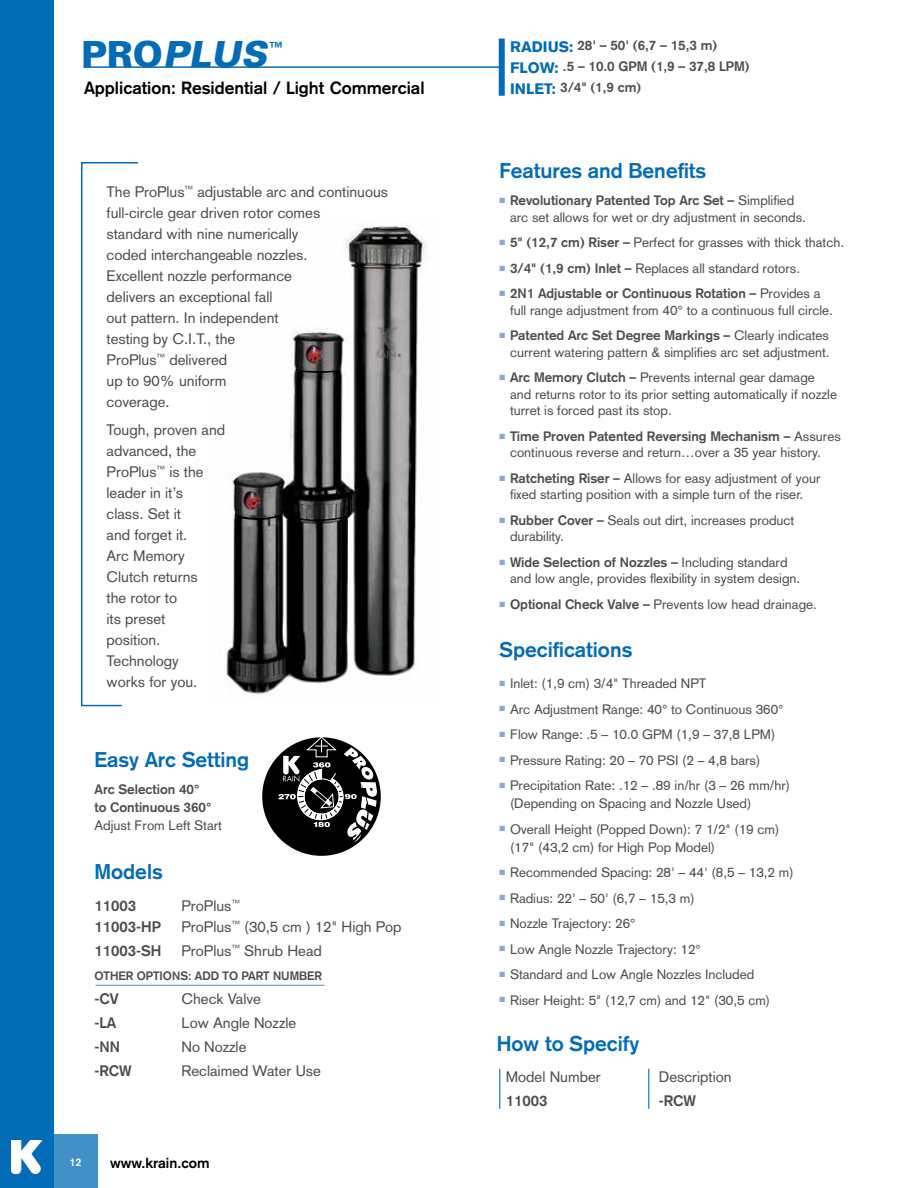
<style>
.page{position:relative;width:918px;height:1188px;background:#fff}
.page>*{position:absolute;margin:0;border:0;box-sizing:border-box;transform-origin:0 0}
.t1{font:italic 900 36px "Univers";color:#036cb6}
.t2{font:700 21px "Akzidenz Grotesk";color:#036cb6}
.t3{font:700 17.4px "Akzidenz Grotesk";color:#000}
.t4{font:15px/21px "Akzidenz Grotesk";color:#4d4d4f}
.t5{font:700 15px "Akzidenz Grotesk";color:#4d4d4f}
.t6{font:700 14.4px "Akzidenz Grotesk";color:#000}
.t7{font:900 13.95px "Univers";color:#036cb6}
.t8{font:13.5px/16.5px "Akzidenz Grotesk";color:#4d4d4f}
.t9{font:700 13.5px/21px "Akzidenz Grotesk";color:#4d4d4f}
.t10{font:700 12px "Akzidenz Grotesk";color:#4d4d4f}
.t11{font:700 10.8px "Akzidenz Grotesk";color:#fff}
.s1{font-style:normal}
.s2{font-weight:900;font-size:15px;color:#036cb6}
.s3{font-weight:700}
</style>
<div class="page">
<img style="left:226px;top:223px;width:201px;height:471px">
<div style="left:54px;top:1134px;width:43px;height:54px;background:#4290c8"></div>
<div style="left:0;top:0;width:54px;height:1188px;background:#036cb6"></div>
<svg style="left:11px;top:1140px;width:31px;height:34px"></svg>
<svg style="left:81px;top:162px;width:57px;height:545px"></svg>
<hr style="left:96px;top:985px;width:229px;height:1px;background:#036cb6">
<hr style="left:499px;top:1069px;width:1px;height:40px;background:#036cb6">
<hr style="left:648px;top:1069px;width:2px;height:40px;background:#036cb6">
<div style="left:499px;top:39px;width:6px;height:57px;background:#036cb6"></div>
<hr style="left:83px;top:66px;width:416px;height:2px;background:#036cb6">
<div style="left:262px;top:737px;width:119px;height:119px;background:#000;border-radius:50%"></div>
<svg style="left:278px;top:737px;width:102px;height:106px"></svg>
<h1 class="t1" style="left:81px;top:32px;width:195px"><span class="s1">PRO</span>PLUS</h1>
<p class="t7" style="left:270px;top:38px;width:15px">™</p>
<p class="t3" style="left:84px;top:78px;width:342px">Application: Residential / Light Commercial</p>
<p class="t4" style="left:107px;top:181px;width:283px">The ProPlus<sup>™</sup> adjustable arc and continuous full-circle gear driven rotor comes<br>standard with nine numerically<br>coded interchangeable nozzles.<br>Excellent nozzle performance<br>delivers an exceptional fall<br>out pattern. In independent<br>testing by C.I.T., the<br>ProPlus<sup>™</sup> delivered<br>up to 90% uniform<br>coverage.</p>
<p class="t4" style="left:107px;top:419px;width:120px">Tough, proven and advanced, the<br>ProPlus<sup>™</sup> is the leader in it’s<br>class. Set it<br>and forget it.<br>Arc Memory<br>Clutch returns<br>the rotor to<br>its preset<br>position.<br>Technology<br>works for you.</p>
<h2 class="t2" style="left:94px;top:748px;width:156px">Easy Arc Setting</h2>
<p class="t9" style="left:94px;top:780px;width:118px;line-height:18px">Arc Selection 40° to Continuous 360°</p>
<p class="t8" style="left:94px;top:817px;width:129px">Adjust From Left Start</p>
<h2 class="t2" style="left:94px;top:859px;width:70px">Models</h2>
<p class="t5" style="left:94px;top:896px;width:43px">11003</p>
<p class="t4" style="left:182px;top:895px;width:60px">ProPlus<sup>™</sup></p>
<p class="t5" style="left:94px;top:917px;width:68px">11003-HP</p>
<p class="t4" style="left:182px;top:916px;width:222px">ProPlus<sup>™</sup> (30,5 cm ) 12" High Pop</p>
<p class="t5" style="left:95px;top:941px;width:68px">11003-SH</p>
<p class="t4" style="left:182px;top:940px;width:142px">ProPlus<sup>™</sup> Shrub Head</p>
<p class="t10" style="left:94px;top:968px;width:229px">OTHER OPTIONS: ADD TO PART NUMBER</p>
<p class="t5" style="left:94px;top:989px;width:26px">-CV</p>
<p class="t4" style="left:182px;top:988px;width:81px">Check Valve</p>
<p class="t5" style="left:94px;top:1013px;width:23px">-LA</p>
<p class="t4" style="left:182px;top:1012px;width:116px">Low Angle Nozzle</p>
<p class="t5" style="left:94px;top:1037px;width:27px">-NN</p>
<p class="t4" style="left:182px;top:1036px;width:66px">No Nozzle</p>
<p class="t5" style="left:94px;top:1061px;width:39px">-RCW</p>
<p class="t4" style="left:182px;top:1060px;width:141px">Reclaimed Water Use</p>
<p class="t11" style="left:70px;top:1156px;width:14px">12</p>
<p class="t6" style="left:110px;top:1154px;width:101px">www.krain.com</p>
<p class="t9" style="left:510px;top:35px;width:241px"><span class="s2">RADIUS:</span> 28' – 50' (6,7 – 15,3 m)<br><span class="s2">FLOW:</span> .5 – 10.0 GPM (1,9 – 37,8 LPM)<br><span class="s2">INLET:</span> 3/4" (1,9 cm)</p>
<h2 class="t2" style="left:500px;top:158px;width:208px">Features and Benefits</h2>
<p class="t8" style="left:510px;top:192px;width:298px;text-indent:-10px"><sup>■</sup> <span class="s3">Revolutionary Patented Top Arc Set –</span> Simplified arc set allows for wet or dry adjustment in seconds.</p>
<p class="t8" style="left:500px;top:234px;width:346px"><sup>■</sup> <span class="s3">5" (12,7 cm) Riser –</span> Perfect for grasses with thick thatch.</p>
<p class="t8" style="left:500px;top:260px;width:302px"><sup>■</sup> <span class="s3">3/4" (1,9 cm) Inlet –</span> Replaces all standard rotors.</p>
<p class="t8" style="left:510px;top:285px;width:325px;text-indent:-10px"><sup>■</sup> <span class="s3">2N1 Adjustable or Continuous Rotation –</span> Provides a full range adjustment from 40° to a continuous full circle.</p>
<p class="t8" style="left:500px;top:327px;width:332px;text-align:right"><sup>■</sup> <span class="s3">Patented Arc Set Degree Markings –</span> Clearly indicates current watering pattern &amp; simplifies arc set adjustment.</p>
<p class="t8" style="left:510px;top:369px;width:329px;text-indent:-10px"><sup>■</sup> <span class="s3">Arc Memory Clutch –</span> Prevents internal gear damage and returns rotor to its prior setting automatically if nozzle turret is forced past its stop.</p>
<p class="t8" style="left:510px;top:428px;width:332px;text-indent:-10px"><sup>■</sup> <span class="s3">Time Proven Patented Reversing Mechanism –</span> Assures continuous reverse and return…over a 35 year history.</p>
<p class="t8" style="left:500px;top:470px;width:323px;text-align:center"><sup>■</sup> <span class="s3">Ratcheting Riser –</span> Allows for easy adjustment of your fixed starting position with a simple turn of the riser.</p>
<p class="t8" style="left:510px;top:512px;width:286px;text-indent:-10px"><sup>■</sup> <span class="s3">Rubber Cover –</span> Seals out dirt, increases product durability.</p>
<p class="t8" style="left:510px;top:554px;width:292px;text-indent:-10px"><sup>■</sup> <span class="s3">Wide Selection of Nozzles –</span> Including standard and low angle, provides flexibility in system design.</p>
<p class="t8" style="left:500px;top:596px;width:319px"><sup>■</sup> <span class="s3">Optional Check Valve –</span> Prevents low head drainage.</p>
<h2 class="t2" style="left:500px;top:637px;width:134px">Specifications</h2>
<p class="t8" style="left:500px;top:675px;width:208px"><sup>■</sup> Inlet: (1,9 cm) 3/4" Threaded NPT</p>
<p class="t8" style="left:500px;top:701px;width:286px"><sup>■</sup> Arc Adjustment Range: 40° to Continuous 360°</p>
<p class="t8" style="left:500px;top:726px;width:277px"><sup>■</sup> Flow Range: .5 – 10.0 GPM (1,9 – 37,8 LPM)</p>
<p class="t8" style="left:500px;top:752px;width:262px"><sup>■</sup> Pressure Rating: 20 – 70 PSI (2 – 4,8 bars)</p>
<p class="t8" style="left:510px;top:776px;width:282px;line-height:18px;text-indent:-10px"><sup>■</sup> Precipitation Rate: .12 – .89 in/hr (3 – 26 mm/hr) (Depending on Spacing and Nozzle Used)</p>
<p class="t8" style="left:510px;top:820px;width:271px;line-height:18px;text-indent:-10px"><sup>■</sup> Overall Height (Popped Down): 7 1/2" (19 cm) (17" (43,2 cm) for High Pop Model)</p>
<p class="t8" style="left:500px;top:864px;width:296px"><sup>■</sup> Recommended Spacing: 28' – 44' (8,5 – 13,2 m)</p>
<p class="t8" style="left:500px;top:890px;width:197px"><sup>■</sup> Radius: 22' – 50' (6,7 – 15,3 m)</p>
<p class="t8" style="left:500px;top:915px;width:138px"><sup>■</sup> Nozzle Trajectory: 26°</p>
<p class="t8" style="left:500px;top:941px;width:203px"><sup>■</sup> Low Angle Nozzle Trajectory: 12°</p>
<p class="t8" style="left:500px;top:966px;width:256px"><sup>■</sup> Standard and Low Angle Nozzles Included</p>
<p class="t8" style="left:500px;top:992px;width:272px"><sup>■</sup> Riser Height: 5" (12,7 cm) and 12" (30,5 cm)</p>
<h2 class="t2" style="left:497px;top:1031px;width:144px">How to Specify</h2>
<p class="t4" style="left:506px;top:1067px;width:97px">Model Number</p>
<p class="t4" style="left:659px;top:1067px;width:74px">Description</p>
<p class="t5" style="left:506px;top:1092px;width:43px">11003</p>
<p class="t5" style="left:659px;top:1092px;width:39px">-RCW</p>
</div>
